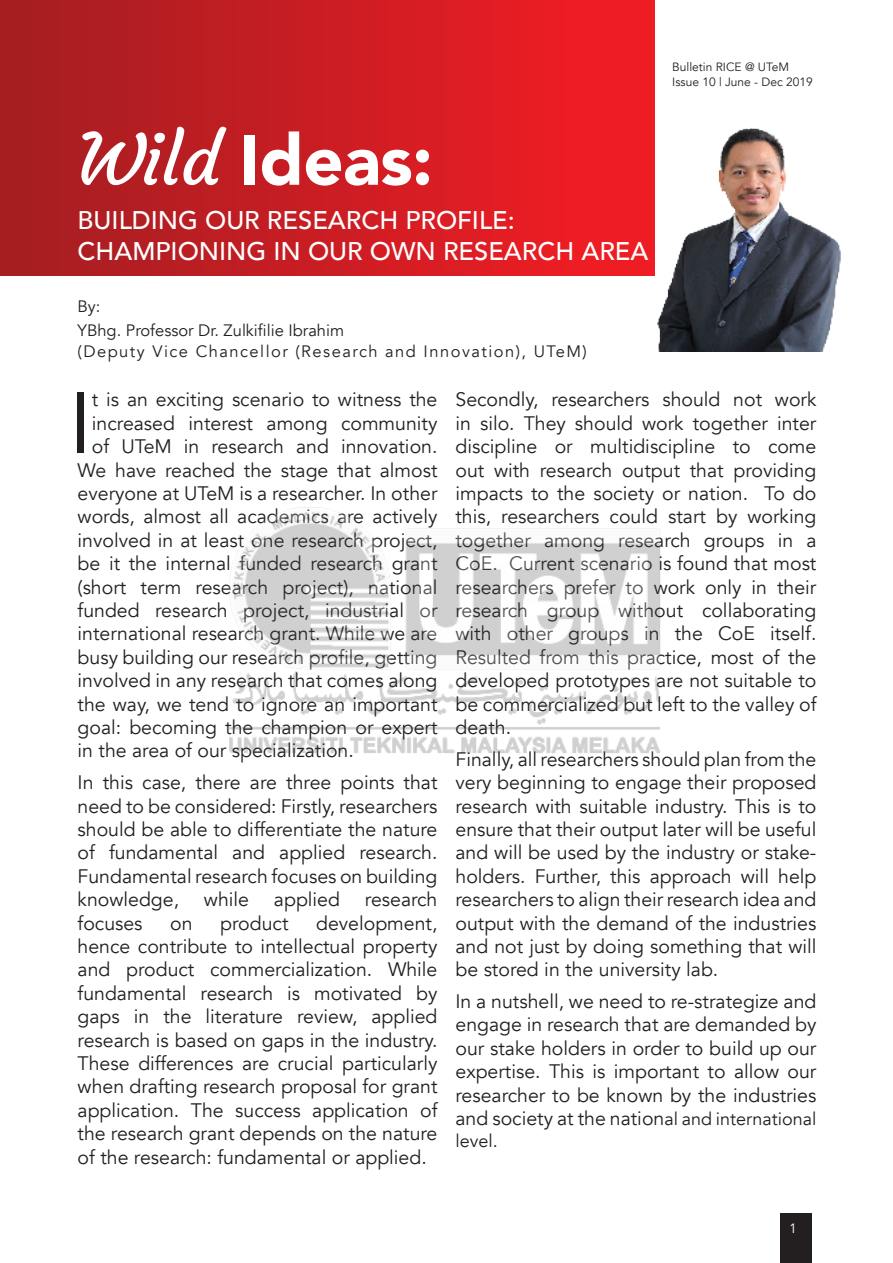
<style>
.page{position:relative;width:893px;height:1263px;background:#fff}
.page>*{position:absolute;margin:0;border:0;box-sizing:border-box;transform-origin:0 0}
.t1{font:85.65px "Avenir";color:#231f20}
.t2{font:900 70.5px "Avenir";letter-spacing:-.01em;color:#fff}
.t3{font:500 25.5px/30.6px "Avenir";color:#fff}
.t4{font:19.5px/23.4px "Avenir";color:#231f20;text-align:justify}
.t5{font:18px "Avenir";color:#231f20}
.t6{font:16.5px "Avenir";letter-spacing:.09em;color:#231f20}
.t7{font:16.5px/24px "Avenir";color:#231f20}
.t8{font:13.5px "Avenir Next";color:#fff}
.t9{font:12px/15.9px "Avenir";color:#231f20}
.s1{font-family:"Courgette";font-weight:400}
.s2{font-size:18px}
</style>
<div class="page">
<div style="left:0;top:0;width:654px;height:275px;background:linear-gradient(to right,#a31e22,#f41d24)"></div>
<img style="left:657px;top:127px;width:184px;height:225px">
<div style="left:780px;top:1214px;width:32px;height:49px;background:#231f20"></div>
<img style="left:229px;top:507px;width:432px;height:246px">
<h2 class="t2" style="left:77px;top:100px;width:358px"><span class="s1">Wild</span> Ideas:</h2>
<h3 class="t3" style="left:78px;top:203px;width:572px">BUILDING OUR RESEARCH PROFILE:<br>CHAMPIONING IN OUR OWN RESEARCH AREA</h3>
<p class="t7" style="left:78px;top:294px;width:268px">By:<br>YBhg. Professor Dr. Zulkifilie Ibrahim</p>
<p class="t6" style="left:78px;top:341px;width:511px">(Deputy Vice Chancellor (Research and Innovation), UTeM)</p>
<p class="t9" style="left:672px;top:59px;width:142px">Bulletin RICE @ UTeM<br>Issue 10 | June - Dec 2019</p>
<h1 class="t1" style="left:69px;top:373px;width:24px">I</h1>
<p class="t4" style="left:92px;top:388px;width:347px">t is an exciting scenario to witness the</p>
<p class="t4" style="left:92px;top:412px;width:347px">increased interest among community</p>
<p class="t4" style="left:92px;top:435px;width:347px">of UTeM in research and innovation.</p>
<p class="t4" style="left:78px;top:459px;width:361px">We have reached the stage that almost</p>
<p class="t4" style="left:78px;top:482px;width:361px">everyone at UTeM is a researcher. In other</p>
<p class="t4" style="left:78px;top:505px;width:361px">words, almost all academics are actively</p>
<p class="t4" style="left:78px;top:529px;width:361px">involved in at least one research project,</p>
<p class="t4" style="left:78px;top:552px;width:361px">be it the internal funded research grant</p>
<p class="t4" style="left:78px;top:576px;width:361px">(short term research project), national</p>
<p class="t4" style="left:78px;top:599px;width:361px">funded research project, industrial or</p>
<p class="t4" style="left:78px;top:622px;width:361px">international research grant. While we are</p>
<p class="t4" style="left:78px;top:646px;width:361px">busy building our research profile, getting</p>
<p class="t4" style="left:78px;top:669px;width:361px">involved in any research that comes along</p>
<p class="t4" style="left:78px;top:693px;width:361px">the way, we tend to ignore an important</p>
<p class="t4" style="left:78px;top:716px;width:361px">goal: becoming the champion or expert</p>
<p class="t4" style="left:78px;top:739px;width:278px">in the area of our specialization.</p>
<p class="t4" style="left:78px;top:771px;width:361px">In this case, there are three points that need to be considered: Firstly, researchers should be able to differentiate the nature of fundamental and applied research.<br>Fundamental research focuses on building knowledge,</p>
<p class="t4" style="left:204px;top:888px;width:47px">while</p>
<p class="t4" style="left:274px;top:888px;width:68px">applied</p>
<p class="t4" style="left:365px;top:888px;width:74px">research</p>
<p class="t4" style="left:78px;top:911px;width:67px">focuses</p>
<p class="t4" style="left:170px;top:911px;width:24px">on</p>
<p class="t4" style="left:220px;top:911px;width:70px">product</p>
<p class="t4" style="left:78px;top:911px;width:361px;text-indent:239px">development, hence contribute to intellectual property and product commercialization. While fundamental research is motivated by gaps in the literature review, applied research is based on gaps in the industry.<br>These differences are crucial particularly when drafting research proposal for grant application. The success application of the research grant depends on the nature of the research: fundamental or applied.</p>
<p class="t4" style="left:455px;top:388px;width:362px">Secondly, researchers should not work in silo. They should work together inter discipline or multidiscipline to come out with research output that providing impacts to the society or nation. To do this, researchers could start by working together among research groups in a CoE. Current scenario is found that most researchers prefer to work only in their research group without collaborating with other groups in the CoE itself.<br>Resulted from this practice, most of the developed prototypes are not suitable to be commercialized but left to the valley of death.</p>
<p class="t4" style="left:455px;top:748px;width:362px">Finally, all researchers should plan from the very beginning to engage their proposed research with suitable industry. This is to ensure that their output later will be useful and will be used by the industry or stake&shy;holders. Further, this approach will help researchers to align their research idea and output with the demand of the industries and not just by doing something that will be stored in the university lab.</p>
<p class="t4" style="left:455px;top:990px;width:362px">In a nutshell, we need to re-strategize and engage in research that are demanded by our stake holders in order to build up our expertise. This is important to allow our researcher to be known by the industries and society at the nation<span class="s2">al and international</span></p>
<p class="t5" style="left:455px;top:1130px;width:44px">level.</p>
<p class="t8" style="left:789px;top:1216px;width:9px">1</p>
</div>
